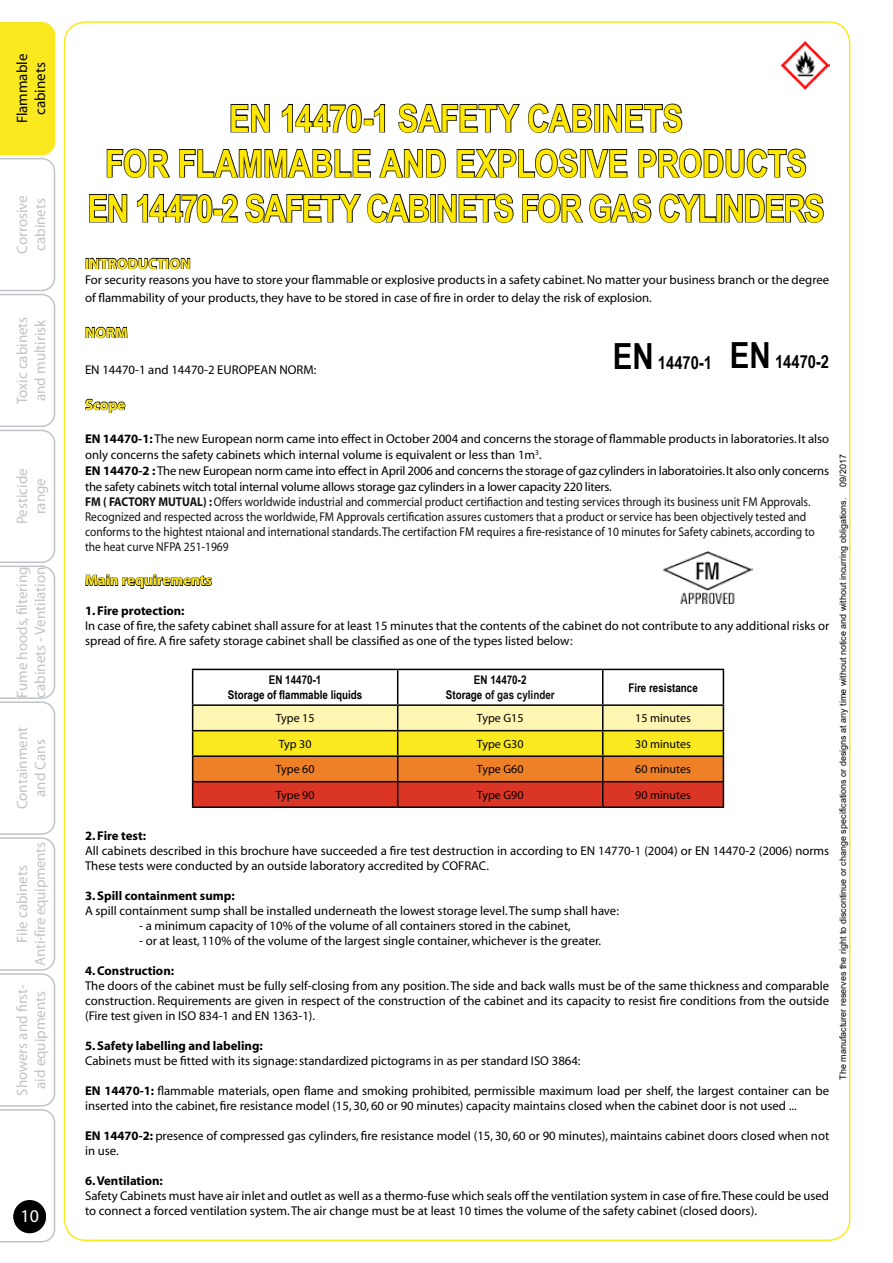
<style>
.page{position:relative;width:893px;height:1263px;background:#fff}
.page>*{position:absolute;margin:0;border:0;box-sizing:border-box;transform-origin:0 0}
.t1{font:700 37.5px/45px "Arial Narrow";letter-spacing:-.02em;color:#ffe800;text-align:center}
.t2{font:700 18px "Arial Narrow";color:#000}
.t3{font:18px "Myriad";color:#fff}
.t4{font:15px/18px "Myriad";color:#c0c3c7}
.t5{font:700 15px "Myriad";color:#fae215}
.t6{font:15px/18px "Myriad";letter-spacing:-.02em;color:#c0c3c7;text-align:center}
.t7{font:15px/18px "Myriad";color:#000;text-align:center}
.t8{font:12.75px/15px "Myriad";color:#000}
.t9{font:12.75px/15px "Myriad";color:#131211;scale:.9 1}
.t10{font:700 12.75px "Myriad";color:#000}
.t11{font:12px "Myriad";color:#000}
.t12{font:700 12px/14.4px "Arial Narrow";color:#000;text-align:center}
.t13{font:9px "Arial";color:#000}
.s1{font-weight:700}
.s2{font-size:36px}
.s3{color:#131211}
</style>
<div class="page">
<svg style="left:0;top:22px;width:56px;height:1221px"></svg>
<div style="left:13px;top:1201px;width:33px;height:32px;background:#000;border-radius:50%"></div>
<svg style="left:86px;top:258px;width:104px;height:11px"></svg>
<svg style="left:86px;top:326px;width:41px;height:13px"></svg>
<svg style="left:85px;top:399px;width:40px;height:14px"></svg>
<svg style="left:85px;top:574px;width:127px;height:15px"></svg>
<img style="left:780px;top:41px;width:49px;height:48px">
<svg style="left:230px;top:104px;width:40px;height:29px"></svg>
<svg style="left:281px;top:104px;width:81px;height:29px"></svg>
<div style="left:364px;top:119px;width:10px;height:6px;border:2px solid #000"></div>
<svg style="left:373px;top:104px;width:13px;height:29px"></svg>
<svg style="left:398px;top:103px;width:122px;height:30px"></svg>
<svg style="left:528px;top:103px;width:65px;height:30px"></svg>
<div style="left:594px;top:104px;width:6px;height:28px;border:2px solid #000"></div>
<svg style="left:603px;top:103px;width:80px;height:30px"></svg>
<svg style="left:106px;top:148px;width:64px;height:30px"></svg>
<svg style="left:179px;top:149px;width:192px;height:29px"></svg>
<svg style="left:379px;top:149px;width:67px;height:29px"></svg>
<svg style="left:456px;top:148px;width:122px;height:30px"></svg>
<div style="left:580px;top:149px;width:6px;height:28px;border:2px solid #000"></div>
<svg style="left:585px;top:149px;width:43px;height:29px"></svg>
<svg style="left:638px;top:148px;width:169px;height:30px"></svg>
<svg style="left:89px;top:194px;width:39px;height:29px"></svg>
<svg style="left:136px;top:194px;width:77px;height:29px"></svg>
<div style="left:213px;top:209px;width:10px;height:6px;border:2px solid #000"></div>
<svg style="left:221px;top:193px;width:209px;height:30px"></svg>
<div style="left:430px;top:194px;width:6px;height:28px;border:2px solid #000"></div>
<svg style="left:437px;top:193px;width:77px;height:30px"></svg>
<svg style="left:522px;top:193px;width:130px;height:30px"></svg>
<svg style="left:659px;top:193px;width:58px;height:30px"></svg>
<div style="left:716px;top:194px;width:6px;height:28px;border:2px solid #000"></div>
<svg style="left:724px;top:193px;width:100px;height:30px"></svg>
<hr style="left:192px;top:669px;width:206px;height:1px;background:#000">
<hr style="left:192px;top:670px;width:1px;height:34px;background:#000">
<hr style="left:398px;top:669px;width:205px;height:1px;background:#000">
<hr style="left:397px;top:670px;width:1px;height:34px;background:#000">
<hr style="left:603px;top:669px;width:121px;height:1px;background:#000">
<hr style="left:602px;top:670px;width:1px;height:34px;background:#000">
<hr style="left:723px;top:670px;width:1px;height:34px;background:#000">
<hr style="left:192px;top:704px;width:206px;height:2px;background:#000">
<hr style="left:398px;top:704px;width:205px;height:2px;background:#000">
<hr style="left:603px;top:704px;width:121px;height:2px;background:#000">
<hr style="left:192px;top:806px;width:206px;height:2px;background:#000">
<hr style="left:398px;top:806px;width:205px;height:2px;background:#000">
<svg style="left:192px;top:705px;width:532px;height:102px;background:#e09a43"></svg>
<hr style="left:603px;top:806px;width:121px;height:2px;background:#000">
<img style="left:662px;top:552px;width:91px;height:52px">
<p class="t7" style="left:14px;top:123px;width:71px;rotate:-90deg">Flammable cabinets</p>
<p class="t4" style="left:14px;top:254px;width:60px;rotate:-90deg">Corrosive cabinets</p>
<p class="t4" style="left:14px;top:404px;width:89px;rotate:-90deg">Toxic cabinets and multirisk</p>
<p class="t4" style="left:14px;top:524px;width:57px;text-align:center;rotate:-90deg">Pesticide range</p>
<p class="t4" style="left:14px;top:698px;width:133px;rotate:-90deg">Fume hoods, filtering cabinets - Ventilation</p>
<p class="t4" style="left:14px;top:809px;width:84px;text-align:center;rotate:-90deg">Containment and Cans</p>
<p class="t6" style="left:14px;top:966px;width:125px;rotate:-90deg">File cabinets<br>Anti-fire equipments</p>
<p class="t4" style="left:14px;top:1096px;width:113px;text-align:center;rotate:-90deg">Showers and first&shy;aid equipments</p>
<h2 class="t3" style="left:20px;top:1207px;width:20px">10</h2>
<h1 class="t1" style="left:88px;top:94px;width:738px">EN 14470-1 SAFETY CABINETS<br>FOR FLAMMABLE AND EXPLOSIVE PRODUCTS<br>EN 14470-2 SAFETY CABINETS FOR GAS CYLINDERS</h1>
<p class="t5" style="left:85px;top:256px;width:107px">INTRODUCTION</p>
<p class="t8" style="left:85px;top:271px;width:746px;line-height:18px">For security reasons you have to store your flammable or explosive products in a safety cabinet. No matter your business branch or the degree of flammability of your products, they have to be stored in case of fire in order to delay the risk of explosion.</p>
<p class="t5" style="left:85px;top:325px;width:44px">NORM</p>
<p class="t8" style="left:85px;top:362px;width:233px">EN 14470-1 and 14470-2 EUROPEAN NORM:</p>
<p class="t5" style="left:85px;top:397px;width:42px">Scope</p>
<p class="t8" style="left:85px;top:431px;width:746px;line-height:16.2px"><span class="s1">EN 14470-1:</span> The new European norm came into effect in October 2004 and concerns the storage of flammable products in laboratories. It also only concerns the safety cabinets which internal volume is equivalent or less than 1m<sup>3</sup>.<br><span class="s1">EN 14470-2 :</span> The new European norm came into effect in April 2006 and concerns the storage of gaz cylinders in laboratoiries. It also only concerns the safety cabinets witch total internal volume allows storage gaz cylinders in a lower capacity 220 liters.</p>
<p class="t9" style="left:85px;top:495px;width:812px"><span class="s1">FM ( FACTORY MUTUAL) :</span> Offers worldwide industrial and commercial product certifiaction and testing services through its business unit FM Approvals.<br>Recognized and respected across the worldwide, FM Approvals certification assures customers that a product or service has been objectively tested and conforms to the hightest ntaional and international standards. The certifaction FM requires a fire-resistance of 10 minutes for Safety cabinets, according to the heat curve NFPA 251-1969</p>
<p class="t5" style="left:85px;top:573px;width:128px">Main requirements</p>
<p class="t10" style="left:85px;top:604px;width:101px">1. Fire protection:</p>
<p class="t8" style="left:85px;top:619px;width:746px">In case of fire, the safety cabinet shall assure for at least 15 minutes that the contents of the cabinet do not contribute to any additional risks or spread of fire. A fire safety storage cabinet shall be classified as one of the types listed below:</p>
<h2 class="t2" style="left:613px;top:349px;width:218px"><span class="s2">EN</span> 14470-1 <span class="s2">EN</span> 14470-2</h2>
<p class="t12" style="left:228px;top:672px;width:136px">EN 14470-1<br>Storage of flammable liquids</p>
<p class="t12" style="left:446px;top:672px;width:110px;line-height:15px">EN 14470-2<br>Storage <span class="s3">of gas cylinder</span></p>
<p class="t12" style="left:628px;top:680px;width:71px">Fire resistance</p>
<p class="t11" style="left:276px;top:712px;width:40px">Type 15</p>
<p class="t11" style="left:477px;top:712px;width:48px">Type G15</p>
<p class="t11" style="left:635px;top:712px;width:57px">15 minutes</p>
<p class="t11" style="left:279px;top:738px;width:34px">Typ 30</p>
<p class="t11" style="left:477px;top:738px;width:48px">Type G30</p>
<p class="t11" style="left:635px;top:738px;width:57px">30 minutes</p>
<p class="t11" style="left:276px;top:763px;width:40px">Type 60</p>
<p class="t11" style="left:477px;top:763px;width:48px">Type G60</p>
<p class="t11" style="left:635px;top:763px;width:57px">60 minutes</p>
<p class="t11" style="left:276px;top:789px;width:40px">Type 90</p>
<p class="t11" style="left:477px;top:789px;width:48px">Type G90</p>
<p class="t11" style="left:635px;top:789px;width:57px">90 minutes</p>
<p class="t10" style="left:85px;top:829px;width:63px">2. Fire test:</p>
<p class="t8" style="left:85px;top:844px;width:746px">All cabinets described in this brochure have succeeded a fire test destruction in according to EN 14770-1 (2004) or EN 14470-2 (2006) norms<br>These tests were conducted by an outside laboratory accredited by COFRAC.</p>
<p class="t10" style="left:85px;top:889px;width:151px">3. Spill containment sump:</p>
<p class="t8" style="left:85px;top:904px;width:535px">A spill containment sump shall be installed underneath the lowest storage level. The sump shall have:</p>
<p class="t8" style="left:139px;top:919px;width:433px">- a minimum capacity of 10% of the volume of all containers stored in the cabinet,</p>
<p class="t8" style="left:139px;top:934px;width:464px">- or at least, 110% of the volume of the largest single container, whichever is the greater.</p>
<p class="t10" style="left:85px;top:964px;width:91px">4.Construction:</p>
<p class="t8" style="left:85px;top:979px;width:746px;text-align:justify">The doors of the cabinet must be fully self-closing from any position. The side and back walls must be of the same thickness and comparable construction. Requirements are given in respect of the construction of the cabinet and its capacity to resist fire conditions from the outside (Fire test given in ISO 834-1 and EN 1363-1).</p>
<p class="t10" style="left:85px;top:1039px;width:179px">5. Safety labelling and labeling:</p>
<p class="t8" style="left:85px;top:1054px;width:497px">Cabinets must be fitted with its signage: standardized pictograms in as per standard ISO 3864:</p>
<p class="t8" style="left:85px;top:1084px;width:746px"><span class="s1">EN 14470-1:</span> flammable materials, open flame and smoking prohibited, permissible maximum load per shelf, the largest container can be inserted into the cabinet, fire resistance model (15, 30, 60 or 90 minutes) capacity maintains closed when the cabinet door is not used ...</p>
<p class="t8" style="left:85px;top:1129px;width:746px"><span class="s1">EN 14470-2:</span> presence of compressed gas cylinders, fire resistance model (15, 30, 60 or 90 minutes), maintains cabinet doors closed when not in use.</p>
<p class="t10" style="left:85px;top:1174px;width:79px">6.Ventilation:</p>
<p class="t8" style="left:85px;top:1189px;width:745px">Safety Cabinets must have air inlet and outlet as well as a thermo-fuse which seals off the ventilation system in case of fire. These could be used to connect a forced ventilation system. The air change must be at least 10 times the volume of the safety cabinet (closed doors).</p>
<p class="t13" style="left:837px;top:487px;width:34px;rotate:-90deg">09/2017</p>
<p class="t13" style="left:837px;top:1080px;width:583px;rotate:-90deg">The manufacturer reserves the right to discontinue or change specifications or designs at any time without notice and without incurring obligations.</p>
</div>
